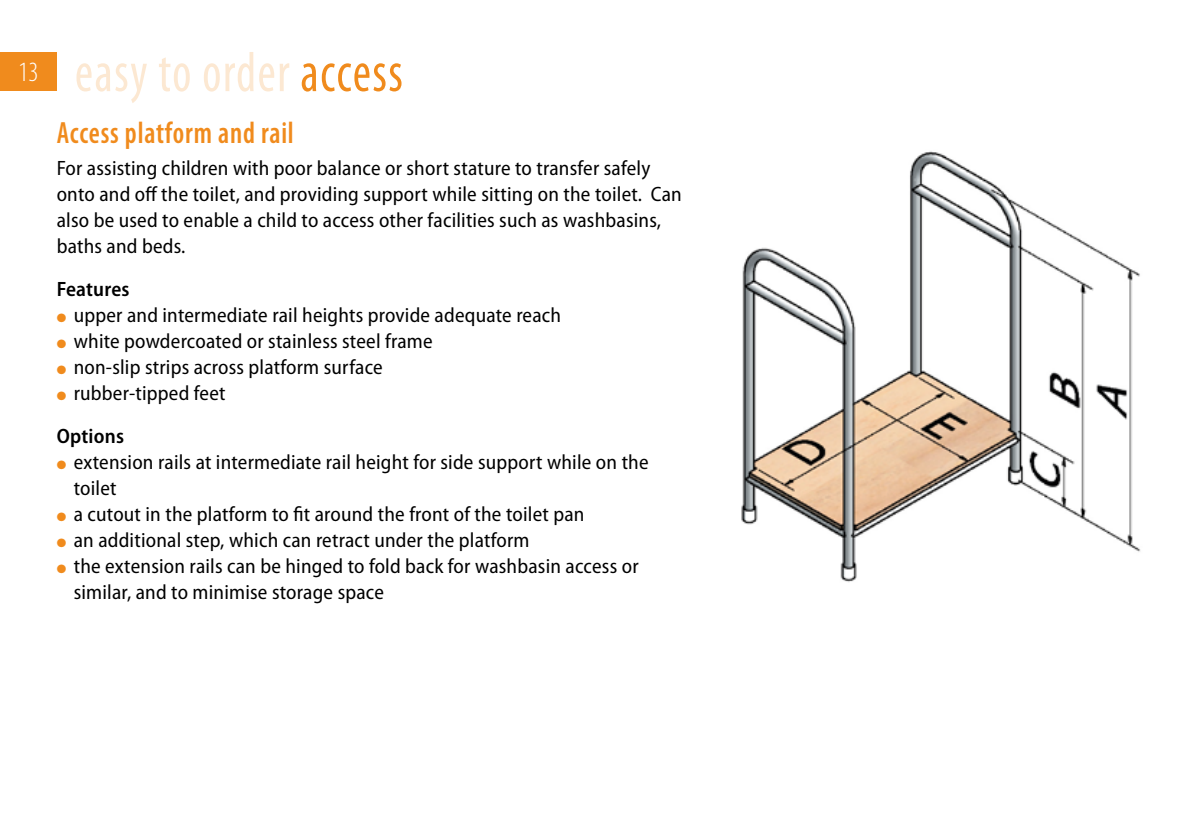
<style>
.page{position:relative;width:1191px;height:840px;background:#fff}
.page>*{position:absolute;margin:0;border:0;box-sizing:border-box;transform-origin:0 0}
.t1{font:condensed 56.4px "Myriad Pro";letter-spacing:.03em;color:#fce8d2;scale:.88 1}
.t2{font:600 condensed 30.8px "Myriad Pro";letter-spacing:.03em;color:#f08b1d;scale:.91 1}
.t3{font:300 condensed 28px "Myriad Pro";color:#fff}
.t4{font:semi-condensed 20.8px/26px "Myriad Pro";letter-spacing:.01em;color:#000}
.t5{font:600 semi-condensed 20.8px "Myriad Pro";letter-spacing:.01em;color:#000}
.s1{color:#f08b1d}
.s2{font-weight:600}
</style>
<div class="page">
<img style="left:741px;top:151px;width:400px;height:431px">
<div style="left:0;top:52px;width:57px;height:39px;background:#f08b1d"></div>
<h3 class="t3" style="left:18px;top:55px;width:22px">13</h3>
<h1 class="t1" style="left:75px;top:38px;width:374px">easy to order <span class="s1">access</span></h1>
<h2 class="t2" style="left:57px;top:114px;width:262px">Access platform and rail</h2>
<p class="t4" style="left:57px;top:155px;width:626px">For assisting children with poor balance or short stature to transfer safely onto and off the toilet, and providing support while sitting on the toilet. Can also be used to enable a child to access other facilities such as washbasins, baths and beds.</p>
<p class="t5" style="left:57px;top:277px;width:74px">Features</p>
<p class="t4" style="left:57px;top:302px;width:506px"><span class="s1">●</span> upper and intermediate rail heights provide adequate reach</p>
<p class="t4" style="left:57px;top:328px;width:377px"><span class="s1">●</span> white powdercoated or stainless steel frame</p>
<p class="t4" style="left:57px;top:354px;width:327px"><span class="s1">●</span> non-slip strips across platform surface</p>
<p class="t4" style="left:57px;top:372px;width:170px;line-height:43px"><span class="s1">●</span> rubber-tipped feet<br><span class="s2">Options</span></p>
<p class="t4" style="left:74px;top:449px;width:576px;text-indent:-17px"><span class="s1">●</span> extension rails at intermediate rail height for side support while on the toilet</p>
<p class="t4" style="left:57px;top:501px;width:529px"><span class="s1">●</span> a cutout in the platform to fit around the front of the toilet pan</p>
<p class="t4" style="left:57px;top:527px;width:474px"><span class="s1">●</span> an additional step, which can retract under the platform</p>
<p class="t4" style="left:74px;top:553px;width:566px;text-indent:-17px"><span class="s1">●</span> the extension rails can be hinged to fold back for washbasin access or similar, and to minimise storage space</p>
</div>
